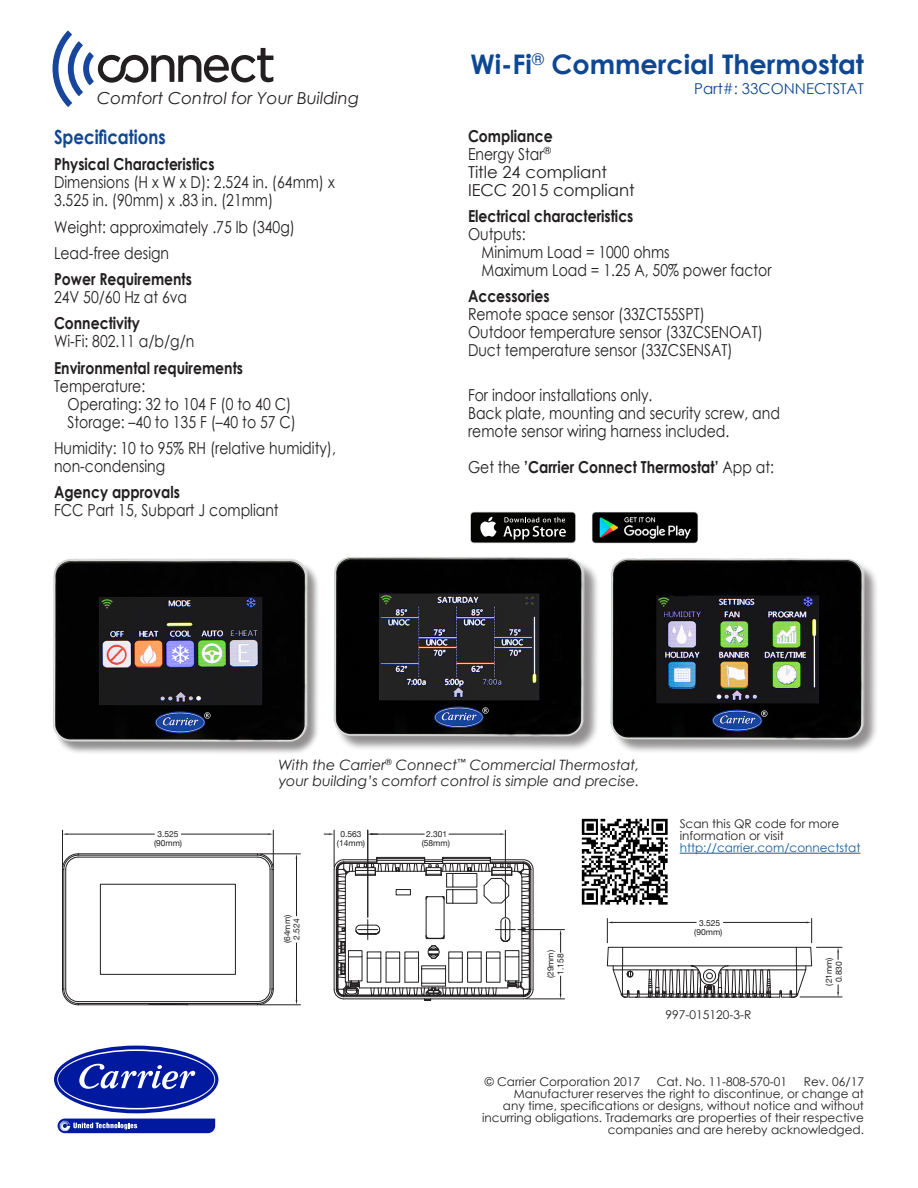
<style>
.page{position:relative;width:918px;height:1188px;background:#fff}
.page>*{position:absolute;margin:0;border:0;box-sizing:border-box;transform-origin:0 0}
.t1{font:700 27px "Century Gothic";color:#0e4794}
.t2{font:700 19.5px "Century Gothic";color:#0e4794;scale:.85 1}
.t3{font:16.5px/18px "Century Gothic";color:#231f20;scale:.85 1}
.t4{font:700 16.5px/18px "Century Gothic";color:#231f20;scale:.85 1}
.t5{font:italic 16.5px "Century Gothic";color:#231f20}
.t6{font:15px "Century Gothic";color:#0e4794}
.t7{font:italic 14.25px/15.8px "Century Gothic";color:#231f20}
.t8{font:12px/12px "Century Gothic";color:#231f20;text-align:right}
.t9{font:8.4px/9.3px "Helvetica Neue";color:#231f20;text-align:center}
.s1{font-weight:700}
.s2{font-weight:400}
.s3{color:#175d9e}
</style>
<div class="page">
<img style="left:581px;top:818px;width:87px;height:87px">
<hr style="left:680px;top:853px;width:180px;height:1px;background:#175d9e">
<hr style="left:187px;top:1005px;width:71px;height:1px;background:#231f20">
<hr style="left:78px;top:1005px;width:110px;height:1px;background:#231f20">
<svg style="left:62px;top:854px;width:212px;height:151px"></svg>
<hr style="left:78px;top:857px;width:180px;height:1px;background:#231f20">
<div style="left:100px;top:884px;width:136px;height:91px;border:1px solid #231f20"></div>
<hr style="left:62px;top:830px;width:1px;height:37px;background:#231f20">
<hr style="left:273px;top:830px;width:1px;height:37px;background:#231f20">
<hr style="left:67px;top:834px;width:87px;height:1px;background:#231f20">
<hr style="left:181px;top:834px;width:87px;height:1px;background:#231f20">
<hr style="left:260px;top:854px;width:40px;height:1px;background:#231f20">
<hr style="left:260px;top:1005px;width:40px;height:1px;background:#231f20">
<hr style="left:296px;top:859px;width:1px;height:57px;background:#231f20">
<hr style="left:296px;top:943px;width:1px;height:57px;background:#231f20">
<svg style="left:334px;top:857px;width:199px;height:144px"></svg>
<hr style="left:334px;top:830px;width:1px;height:37px;background:#231f20">
<svg style="left:324px;top:833px;width:10px;height:2px"></svg>
<hr style="left:368px;top:830px;width:1px;height:87px;background:#231f20">
<hr style="left:505px;top:830px;width:1px;height:87px;background:#231f20">
<hr style="left:373px;top:834px;width:51px;height:1px;background:#231f20">
<hr style="left:449px;top:834px;width:51px;height:1px;background:#231f20">
<svg style="left:368px;top:833px;width:10px;height:2px"></svg>
<hr style="left:526px;top:999px;width:39px;height:1px;background:#231f20">
<hr style="left:518px;top:929px;width:47px;height:1px;background:#231f20">
<svg style="left:560px;top:976px;width:1px;height:23px"></svg>
<svg style="left:560px;top:930px;width:1px;height:22px"></svg>
<svg style="left:607px;top:918px;width:235px;height:80px"></svg>
<div style="left:54px;top:560px;width:267px;height:195px;background:#231f20;opacity:.5"></div>
<img style="left:53px;top:558px;width:261px;height:193px">
<svg style="left:58px;top:1119px;width:157px;height:14px;background:#2035ab"></svg>
<div style="left:54px;top:1046px;width:164px;height:67px;background:#00199f;border-radius:50%"></div>
<svg style="left:57px;top:1049px;width:158px;height:61px"></svg>
<div style="left:58px;top:1051px;width:156px;height:57px;background:#00199f;border-radius:50%"></div>
<svg style="left:79px;top:1064px;width:116px;height:26px"></svg>
<svg style="left:53px;top:31px;width:220px;height:76px"></svg>
<div style="left:470px;top:512px;width:106px;height:31px;background:#8a8b8d;border-radius:4px"></div>
<div style="left:471px;top:513px;width:104px;height:29px;background:#040503;border-radius:3px"></div>
<svg style="left:480px;top:517px;width:17px;height:20px"></svg>
<svg style="left:503px;top:517px;width:63px;height:23px"></svg>
<img style="left:592px;top:512px;width:106px;height:32px">
<div style="left:612px;top:561px;width:267px;height:194px;background:#231f20;opacity:.5"></div>
<img style="left:610px;top:558px;width:262px;height:194px">
<div style="left:335px;top:559px;width:264px;height:193px;background:#f5f5f5"></div>
<img style="left:333px;top:556px;width:263px;height:191px">
<p class="t5" style="left:97px;top:87px;width:263px">Comfort Control for Your Building</p>
<p class="t2" style="left:54px;top:122px;width:133px">Specifications</p>
<p class="t3" style="left:54px;top:155px;width:332px"><span class="s1">Physical Characteristics<br></span>Dimensions (H x W x D): 2.524 in. (64mm) x<br>3.525 in. (90mm) x .83 in. (21mm)</p>
<p class="t3" style="left:54px;top:218px;width:285px">Weight: approximately .75 lb (340g)</p>
<p class="t3" style="left:54px;top:244px;width:137px">Lead-free design</p>
<p class="t4" style="left:54px;top:270px;width:164px">Power Requirements<br><span class="s2">24V 50/60 Hz at 6va</span></p>
<p class="t3" style="left:54px;top:314px;width:167px"><span class="s1">Connectivity<br></span>Wi-Fi: 802.11 a/b/g/n</p>
<p class="t4" style="left:54px;top:358px;width:224px">Environmental requirements</p>
<p class="t3" style="left:54px;top:377px;width:109px">Temperature:</p>
<p class="t3" style="left:68px;top:395px;width:265px">Operating: 32 to 104 F (0 to 40 C)</p>
<p class="t3" style="left:68px;top:413px;width:270px">Storage: –40 to 135 F (–40 to 57 C)</p>
<p class="t3" style="left:54px;top:439px;width:333px">Humidity: 10 to 95% RH (relative humidity), non-condensing</p>
<p class="t3" style="left:54px;top:483px;width:266px"><span class="s1">Agency approvals<br></span>FCC Part 15, Subpart J compliant</p>
<p class="t1" style="left:471px;top:44px;width:395px">Wi-Fi<sup>®</sup> Commercial Thermostat</p>
<p class="t6" style="left:694px;top:78px;width:171px">Part#: 33CONNECTSTAT</p>
<p class="t3" style="left:468px;top:127px;width:198px"><span class="s1">Compliance<br></span>Energy Star<sup>®<br></sup>Title 24 compliant<br>IECC 2015 compliant</p>
<p class="t4" style="left:468px;top:207px;width:196px">Electrical characteristics</p>
<p class="t3" style="left:468px;top:225px;width:69px">Outputs:</p>
<p class="t3" style="left:482px;top:243px;width:223px">Minimum Load = 1000 ohms</p>
<p class="t3" style="left:482px;top:261px;width:343px">Maximum Load = 1.25 A, 50% power factor</p>
<p class="t3" style="left:468px;top:287px;width:348px"><span class="s1">Accessories<br></span>Remote space sensor (33ZCT55SPT)<br>Outdoor temperature sensor (33ZCSENOAT)<br>Duct temperature sensor (33ZCSENSAT)</p>
<p class="t3" style="left:468px;top:386px;width:369px">For indoor installations only.<br>Back plate, mounting and security screw, and</p>
<p class="t3" style="left:468px;top:422px;width:309px">remote sensor wiring harness included.</p>
<p class="t4" style="left:468px;top:457px;width:362px"><span class="s2">Get the</span> ’Carrier Connect Thermostat’ <span class="s2">App at:</span></p>
<p class="t9" style="left:157px;top:830px;width:23px">3.525</p>
<p class="t9" style="left:154px;top:839px;width:30px">(90mm)</p>
<p class="t7" style="left:279px;top:757px;width:362px">With the Carrier<sup>®</sup> Connect<sup>™</sup> Commercial Thermostat, your building’s comfort control is simple and precise.</p>
<p class="t9" style="left:340px;top:830px;width:23px">0.563</p>
<p class="t9" style="left:426px;top:830px;width:23px">2.301</p>
<p class="t9" style="left:283px;top:943px;width:30px;rotate:-90deg">(64mm)<br>2.524</p>
<p class="t9" style="left:337px;top:839px;width:30px">(14mm)</p>
<p class="t9" style="left:422px;top:839px;width:30px">(58mm)</p>
<p class="t9" style="left:546px;top:978px;width:30px;rotate:-90deg">(29mm)</p>
<p class="t9" style="left:556px;top:975px;width:23px;rotate:-90deg">1.158</p>
<p class="t8" style="left:680px;top:818px;width:182px;text-align:left">Scan this QR code for more information or visit <span class="s3">http://carrier.com/connectstat</span></p>
<p class="t9" style="left:699px;top:918px;width:23px">3.525</p>
<p class="t9" style="left:694px;top:928px;width:30px">(90mm)</p>
<p class="t8" style="left:666px;top:1009px;width:87px">997-015120-3-R</p>
<p class="t9" style="left:824px;top:986px;width:30px;line-height:9.9px;rotate:-90deg">(21mm)<br>0.830</p>
<p class="t8" style="left:485px;top:1076px;width:157px">© Carrier Corporation 2017</p>
<p class="t8" style="left:657px;top:1076px;width:132px">Cat. No. 11-808-570-01</p>
<p class="t8" style="left:514px;top:1076px;width:352px">Rev. 06/17<br>Manufacturer reserves the right to discontinue, or change at</p>
<p class="t8" style="left:503px;top:1100px;width:363px">any time, specifications or designs, without notice and without</p>
<p class="t8" style="left:482px;top:1112px;width:383px">incurring obligations. Trademarks are properties of their respective</p>
<p class="t8" style="left:608px;top:1124px;width:258px">companies and are hereby acknowledged.</p>
</div>
